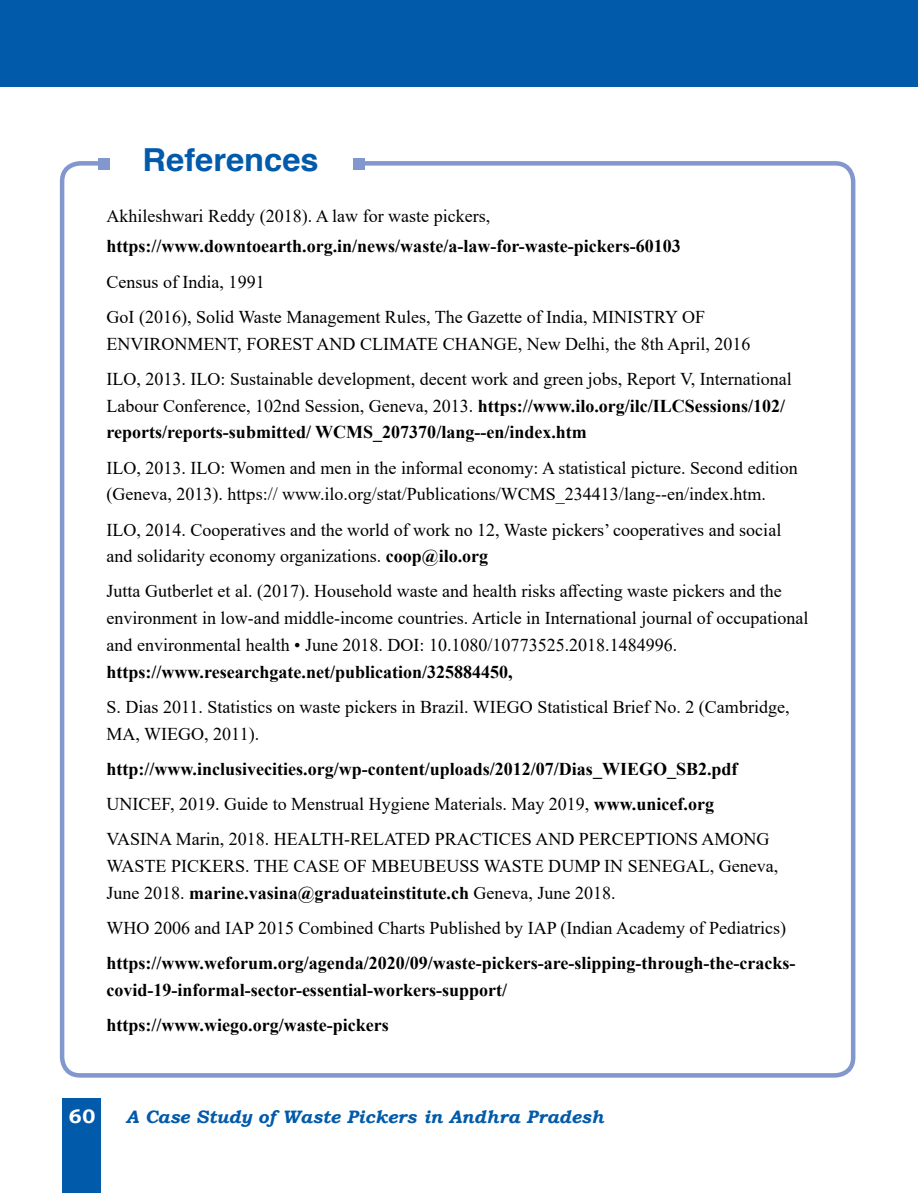
<style>
.page{position:relative;width:918px;height:1193px;background:#fff}
.page>*{position:absolute;margin:0;border:0;box-sizing:border-box;transform-origin:0 0}
.t1{font:700 31.65px "Helvetica";color:#015aaa}
.t2{font:700 19.5px "Bookman Old Style";color:#fff}
.t3{font:18px/26.7px "Times New Roman";color:#000}
.t4{font:700 18px/35.2px "Times New Roman";color:#000}
.t5{font:italic 700 18px "Bookman Old Style";color:#015aaa}
.s1{font-weight:400}
.s2{font-weight:700}
</style>
<div class="page">
<div style="left:0;top:0;width:916px;height:86px;background:#015aaa"></div>
<div style="left:62px;top:1097px;width:38px;height:95px;background:#015aaa"></div>
<hr style="left:916px;top:0;width:1px;height:86px;background:#015aaa">
<div style="left:60px;top:161px;width:795px;height:916px;border:4px solid #8197cd;border-radius:18px"></div>
<div style="left:104px;top:146px;width:253px;height:31px;background:#fff"></div>
<div style="left:353px;top:158px;width:12px;height:11px;background:#8197cd"></div>
<div style="left:98px;top:158px;width:12px;height:11px;background:#8197cd"></div>
<p class="t1" style="left:142px;top:140px;width:178px">References</p>
<p class="t4" style="left:106px;top:199px;width:575px;line-height:30.9px"><span class="s1">Akhileshwari Reddy (2018). A law for waste pickers, </span>https://www.downtoearth.org.in/news/waste/a-law-for-waste-pickers-60103</p>
<p class="t3" style="left:106px;top:263px;width:600px;line-height:35.2px">Census of India, 1991<br>GoI (2016), Solid Waste Management Rules, The Gazette of India, MINISTRY OF</p>
<p class="t3" style="left:106px;top:325px;width:686px;line-height:35.2px">ENVIRONMENT, FOREST AND CLIMATE CHANGE, New Delhi, the 8th April, 2016<br>ILO, 2013. ILO: Sustainable development, decent work and green jobs, Report V, International</p>
<p class="t4" style="left:106px;top:391px;width:679px;line-height:26.7px"><span class="s1">Labour Conference, 102nd Session, Geneva, 2013.</span> https://www.ilo.org/ilc/ILCSessions/102/ reports/reports-submitted/ WCMS_207370/lang--en/index.htm</p>
<p class="t3" style="left:106px;top:453px;width:692px">ILO, 2013. ILO: Women and men in the informal economy: A statistical picture. Second edition (Geneva, 2013). https:// www.ilo.org/stat/Publications/WCMS_234413/lang--en/index.htm.</p>
<p class="t3" style="left:106px;top:515px;width:676px">ILO, 2014. Cooperatives and the world of work no 12, Waste pickers’ cooperatives and social and solidarity economy organizations. <span class="s2">coop@ilo.org</span></p>
<p class="t3" style="left:106px;top:577px;width:703px">Jutta Gutberlet et al. (2017). Household waste and health risks affecting waste pickers and the environment in low-and middle-income countries. Article in International journal of occupational and environmental health • June 2018. DOI: 10.1080/10773525.2018.1484996. <span class="s2">https://www.researchgate.net/publication/325884450,</span></p>
<p class="t3" style="left:106px;top:692px;width:684px">S. Dias 2011. Statistics on waste pickers in Brazil. WIEGO Statistical Brief No. 2 (Cambridge,<br>MA, WIEGO, 2011).</p>
<p class="t3" style="left:106px;top:750px;width:664px;line-height:35.2px"><span class="s2">http://www.inclusivecities.org/wp-content/uploads/2012/07/Dias_WIEGO_SB2.pdf<br></span>UNICEF, 2019. Guide to Menstrual Hygiene Materials. May 2019, <span class="s2">www.unicef.org<br></span>VASINA Marin, 2018. HEALTH-RELATED PRACTICES AND PERCEPTIONS AMONG</p>
<p class="t3" style="left:106px;top:851px;width:673px">WASTE PICKERS. THE CASE OF MBEUBEUSS WASTE DUMP IN SENEGAL, Geneva,<br>June 2018. <span class="s2">marine.vasina@graduateinstitute.ch</span> Geneva, June 2018.</p>
<p class="t4" style="left:106px;top:909px;width:690px"><span class="s1">WHO 2006 and IAP 2015 Combined Charts Published by IAP (Indian Academy of Pediatrics) </span>https://www.weforum.org/agenda/2020/09/waste-pickers-are-slipping-through-the-cracks-</p>
<p class="t4" style="left:106px;top:971px;width:402px">covid-19-informal-sector-essential-workers-support/ https://www.wiego.org/waste-pickers</p>
<p class="t2" style="left:69px;top:1101px;width:28px">60</p>
<p class="t5" style="left:126px;top:1103px;width:479px">A Case Study of Waste Pickers in Andhra Pradesh</p>
</div>
